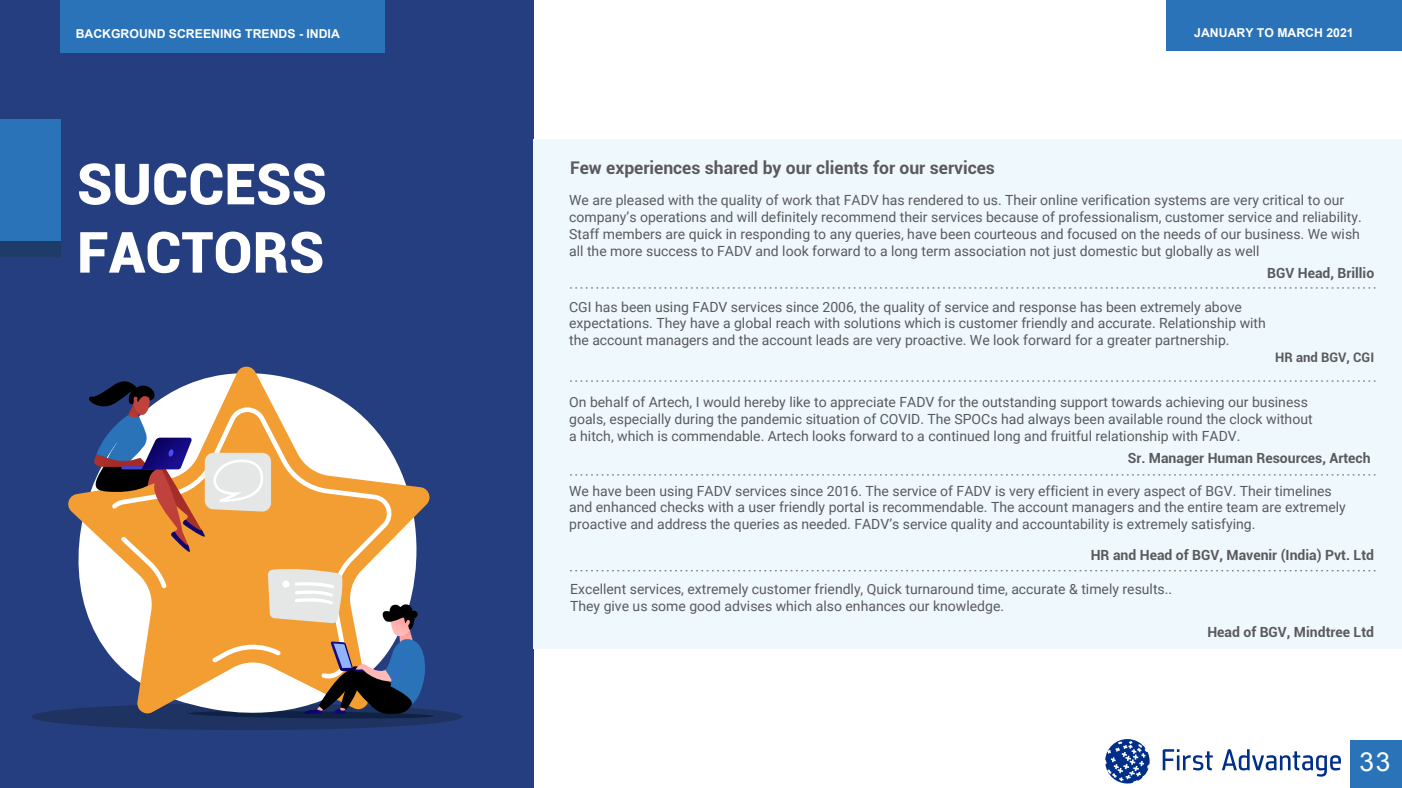
<style>
.page{position:relative;width:1402px;height:788px;background:#fff}
.page>*{position:absolute;margin:0;border:0;box-sizing:border-box;transform-origin:0 0}
.t1{font:900 56.88px/68.2px "Roboto";color:#fff}
.t2{font:26.25px "Arial";color:#fff}
.t3{font:700 17.5px "Roboto";color:#5a5a5d}
.t4{font:14px/16.8px "Roboto";color:#5a5a5d}
.t5{font:700 14px "Roboto";color:#5a5a5d}
.t6{font:700 13.12px "Roboto";color:#5a5a5d}
.t7{font:700 12.25px "Arial";color:#fff}
</style>
<div class="page">
<div style="left:0;top:0;width:534px;height:788px;background:#253e80"></div>
<div style="left:31px;top:703px;width:431px;height:27px;background:#1f3363;border-radius:50%"></div>
<div style="left:534px;top:139px;width:867px;height:509px;background:#eef8fd"></div>
<svg style="left:570px;top:287px;width:806px;height:1px"></svg>
<svg style="left:570px;top:380px;width:806px;height:1px"></svg>
<svg style="left:570px;top:474px;width:806px;height:1px"></svg>
<svg style="left:570px;top:570px;width:806px;height:1px"></svg>
<svg style="left:68px;top:366px;width:216px;height:343px"></svg>
<svg style="left:88px;top:377px;width:346px;height:342px"></svg>
<div style="left:1350px;top:740px;width:51px;height:48px;background:#2b73b9"></div>
<div style="left:0;top:119px;width:60px;height:122px;background:#2b73b9"></div>
<div style="left:0;top:241px;width:60px;height:16px;background:#1f3b68"></div>
<svg style="left:1162px;top:749px;width:50px;height:21px"></svg>
<svg style="left:1222px;top:749px;width:118px;height:27px"></svg>
<svg style="left:1105px;top:739px;width:44px;height:44px"></svg>
<div style="left:60px;top:0;width:324px;height:53px;background:#2b73b9"></div>
<div style="left:1166px;top:0;width:235px;height:50px;background:#2b73b9"></div>
<p class="t7" style="left:76px;top:26px;width:266px">BACKGROUND SCREENING TRENDS - INDIA</p>
<p class="t7" style="left:1194px;top:25px;width:161px">JANUARY TO MARCH 2021</p>
<h1 class="t1" style="left:77px;top:148px;width:251px">SUCCESS<br>FACTORS</h1>
<p class="t3" style="left:570px;top:156px;width:426px">Few experiences shared by our clients for our services</p>
<p class="t4" style="left:569px;top:191px;width:794px">We are pleased with the quality of work that FADV has rendered to us. Their online verification systems are very critical to our company’s operations and will definitely recommend their services because of professionalism, customer service and reliability.<br>Staff members are quick in responding to any queries, have been courteous and focused on the needs of our business. We wish all the more success to FADV and look forward to a long term association not just domestic but globally as well</p>
<p class="t5" style="left:1267px;top:263px;width:109px">BGV Head, Brillio</p>
<p class="t4" style="left:569px;top:297px;width:698px">CGI has been using FADV services since 2006, the quality of service and response has been extremely above expectations. They have a global reach with solutions which is customer friendly and accurate. Relationship with the account managers and the account leads are very proactive. We look forward for a greater partnership.</p>
<p class="t6" style="left:1275px;top:347px;width:101px">HR and BGV, CGI</p>
<p class="t4" style="left:569px;top:393px;width:745px">On behalf of Artech, I would hereby like to appreciate FADV for the outstanding support towards achieving our business goals, especially during the pandemic situation of COVID. The SPOCs had always been available round the clock without a hitch, which is commendable. Artech looks forward to a continued long and fruitful relationship with FADV.</p>
<p class="t5" style="left:1127px;top:447px;width:244px">Sr. Manager Human Resources, Artech</p>
<p class="t4" style="left:569px;top:481px;width:778px">We have been using FADV services since 2016. The service of FADV is very efficient in every aspect of BGV. Their timelines and enhanced checks with a user friendly portal is recommendable. The account managers and the entire team are extremely proactive and address the queries as needed. FADV’s service quality and accountability is extremely satisfying.</p>
<p class="t5" style="left:1090px;top:545px;width:285px">HR and Head of BGV, Mavenir (India) Pvt. Ltd</p>
<p class="t4" style="left:570px;top:580px;width:603px">Excellent services, extremely customer friendly, Quick turnaround time, accurate &amp; timely results..<br>They give us some good advises which also enhances our knowledge.</p>
<p class="t5" style="left:1207px;top:621px;width:168px">Head of BGV, Mindtree Ltd</p>
<h2 class="t2" style="left:1359px;top:744px;width:32px">33</h2>
</div>
